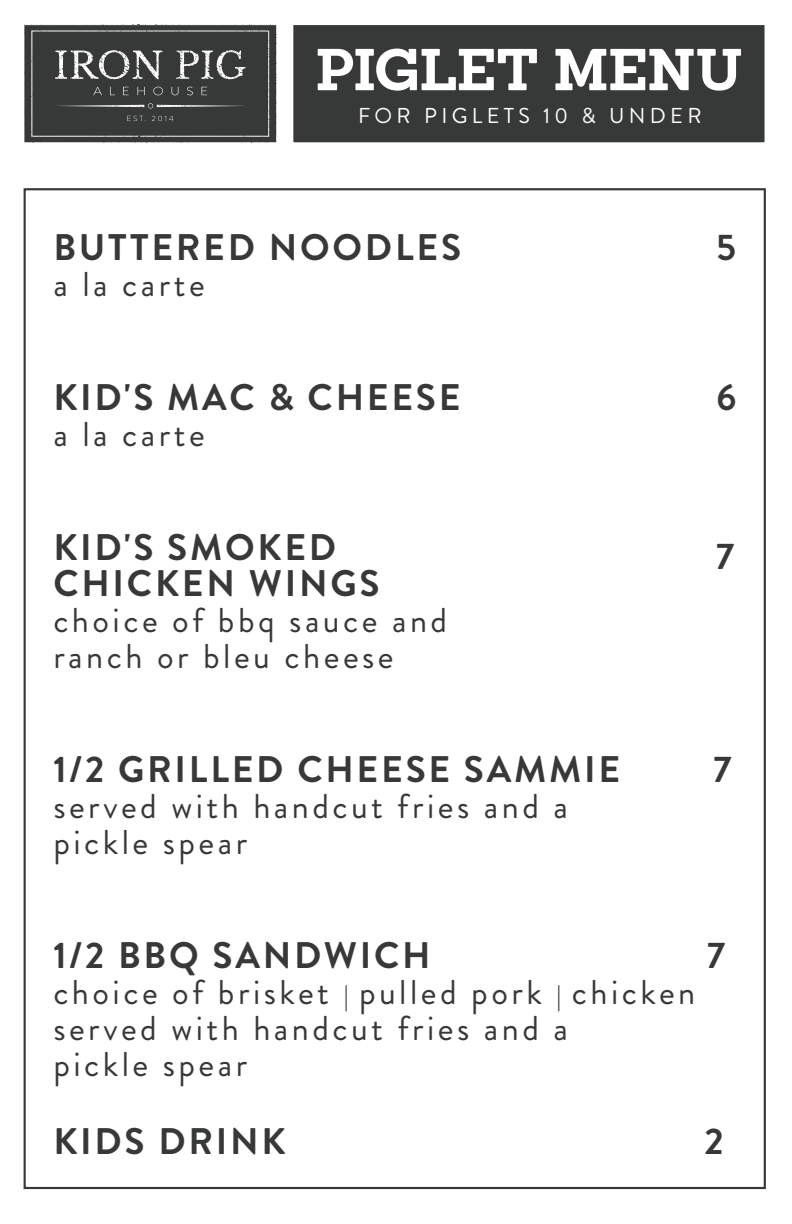
<style>
.page{position:relative;width:792px;height:1224px;background:#fff}
.page>*{position:absolute;margin:0;border:0;box-sizing:border-box;transform-origin:0 0}
.t1{font:700 57.6px "Sanchez";letter-spacing:-.005em;color:#fff;scale:1.04 1}
.t2{font:700 37px/36px "Brandon Grotesque";letter-spacing:.075em;color:#373838}
.t3{font:34.4px/36px "Brandon Grotesque";letter-spacing:.1em;color:#373838}
.t4{font:21.6px "Brandon Grotesque";letter-spacing:.2em;color:#fff}
.s1{font-size:24.8px}
</style>
<div class="page">
<div style="left:291px;top:23px;width:476px;height:121px;background:#373838;border:2px solid #fff"></div>
<svg style="left:24px;top:24px;width:253px;height:119px;background:#4a4b4b"></svg>
<h1 class="t1" style="left:316px;top:30px;width:413px">PIGLET MENU</h1>
<p class="t4" style="left:358px;top:101px;width:345px">FOR PIGLETS 10 &amp; UNDER</p>
<p class="t2" style="left:53px;top:230px;width:409px">BUTTERED NOODLES</p>
<p class="t2" style="left:716px;top:230px;width:21px">5</p>
<p class="t3" style="left:53px;top:267px;width:153px">a la carte</p>
<p class="t2" style="left:53px;top:380px;width:409px">KID'S MAC &amp; CHEESE</p>
<p class="t2" style="left:716px;top:380px;width:21px">6</p>
<p class="t3" style="left:53px;top:417px;width:153px">a la carte</p>
<p class="t2" style="left:53px;top:530px;width:328px">KID'S SMOKED<br>CHICKEN WINGS</p>
<p class="t3" style="left:53px;top:603px;width:395px">choice of bbq sauce and ranch or bleu cheese</p>
<p class="t2" style="left:716px;top:538px;width:19px">7</p>
<p class="t2" style="left:53px;top:752px;width:568px">1/2 GRILLED CHEESE SAMMIE</p>
<p class="t2" style="left:713px;top:752px;width:19px">7</p>
<p class="t3" style="left:53px;top:789px;width:516px">served with handcut fries and a pickle spear</p>
<p class="t2" style="left:53px;top:938px;width:379px">1/2 BBQ SANDWICH</p>
<p class="t2" style="left:707px;top:938px;width:19px">7</p>
<p class="t3" style="left:53px;top:975px;width:643px">choice of brisket <span class="s1">|</span> pulled pork <span class="s1">|</span> chicken served with handcut fries and a<br>pickle spear</p>
<p class="t2" style="left:53px;top:1124px;width:234px">KIDS DRINK</p>
<p class="t2" style="left:705px;top:1124px;width:21px">2</p>
</div>
